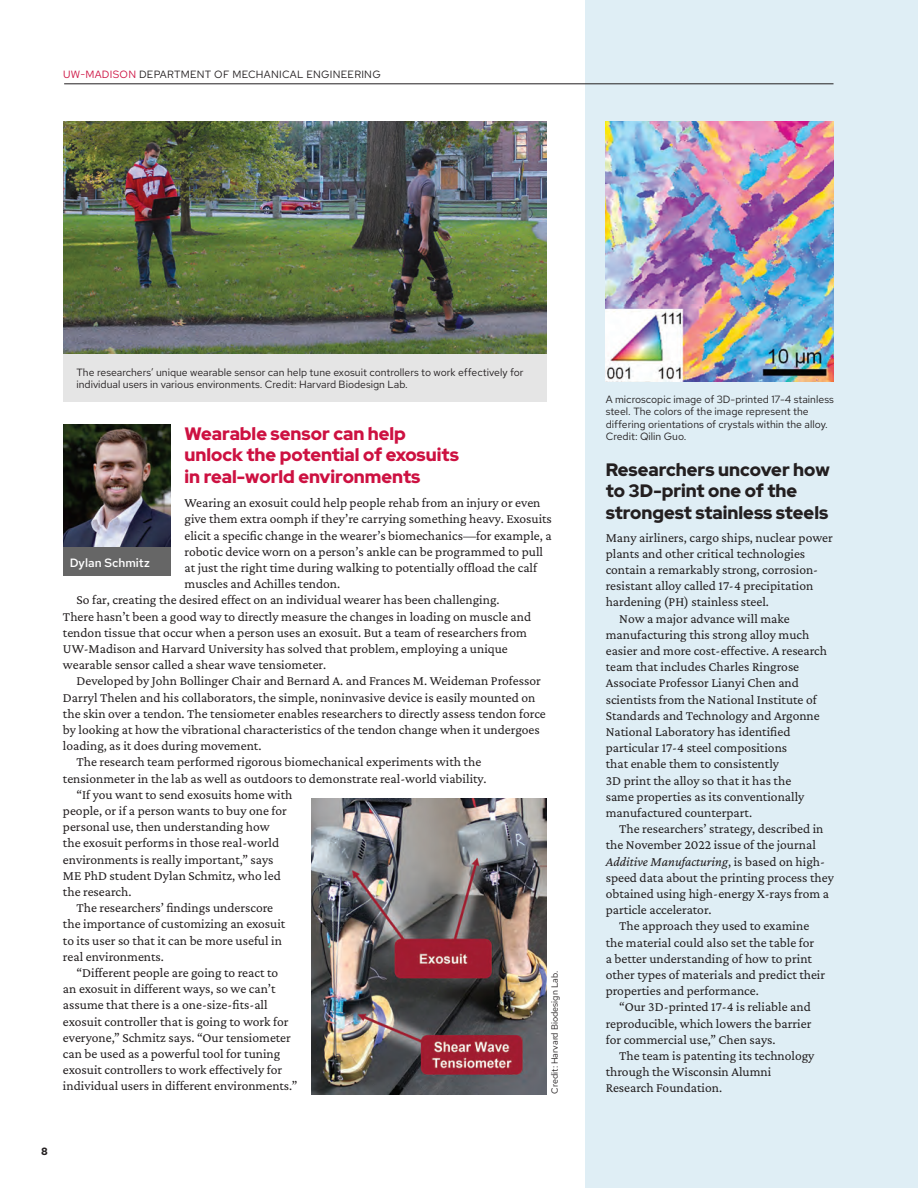
<style>
.page{position:relative;width:918px;height:1188px;background:#fff}
.page>*{position:absolute;margin:0;border:0;box-sizing:border-box;transform-origin:0 0}
.heading_12{font:900 18px/21.6px "Red Hat Display";color:#cd1141}
.heading_12-2{font:900 18px/21.6px "Red Hat Display";color:#231f20}
.body_text{font:13.5px/16.2px "Crimson Pro";color:#231f20}
.photo_name{font:500 12px "Red Hat Text";color:#fff}
.top_mast_info{font:10.5px/12.6px "Red Hat Text";color:#231f20}
.top_mast_info-2{font:10.5px "Red Hat Text";letter-spacing:.025em;color:#231f20}
.t1{font:700 10.5px "Red Hat Text";color:#231f20}
.t2{font:9px "Red Hat Text";color:#231f20}
.s1{color:#cd1141}
.s2{font-style:italic}
</style>
<div class="page">
<div style="left:586px;top:0;width:332px;height:1188px;background:#dfeef5"></div>
<hr style="left:64px;top:84px;width:770px;height:1px;background:#231f20">
<img style="left:606px;top:122px;width:228px;height:260px">
<img style="left:63px;top:122px;width:483px;height:232px">
<img style="left:312px;top:799px;width:234px;height:296px">
<img style="left:63px;top:425px;width:108px;height:123px">
<div style="left:63px;top:548px;width:108px;height:28px;background:#666"></div>
<div style="left:63px;top:354px;width:483px;height:48px;background:#e5e5e5"></div>
<p class="top_mast_info-2" style="left:63px;top:67px;width:319px"><span class="s1">UW-MADISON</span> DEPARTMENT OF MECHANICAL ENGINEERING</p>
<p class="top_mast_info" style="left:76px;top:366px;width:449px">The researchers’ unique wearable sensor can help tune exosuit controllers to work effectively for individual users in various environments. Credit: Harvard Biodesign Lab.</p>
<p class="heading_12" style="left:184px;top:422px;width:276px">Wearable sensor can help unlock the potential of exosuits in real-world environments</p>
<p class="body_text" style="left:184px;top:495px;width:369px">Wearing an exosuit could help people rehab from an injury or even give them extra oomph if they’re carrying something heavy. Exosuits elicit a specific change in the wearer’s biomechanics—for example, a robotic device worn on a person’s ankle can be programmed to pull at just the right time during walking to potentially offload the calf muscles and Achilles tendon.</p>
<p class="body_text" style="left:63px;top:592px;width:470px;text-indent:14px">So far, creating the desired effect on an individual wearer has been challenging.<br>There hasn’t been a good way to directly measure the changes in loading on muscle and tendon tissue that occur when a person uses an exosuit. But a team of researchers from UW-Madison and Harvard University has solved that problem, employing a unique wearable sensor called a shear wave tensiometer.</p>
<p class="body_text" style="left:63px;top:673px;width:484px;text-indent:14px">Developed by John Bollinger Chair and Bernard A. and Frances M. Weideman Professor Darryl Thelen and his collaborators, the simple, noninvasive device is easily mounted on the skin over a tendon. The tensiometer enables researchers to directly assess tendon force by looking at how the vibrational characteristics of the tendon change when it undergoes loading, as it does during movement.</p>
<p class="body_text" style="left:63px;top:754px;width:425px;text-indent:14px">The research team performed rigorous biomechanical experiments with the tensionmeter in the lab as well as outdoors to demonstrate real-world viability.</p>
<p class="body_text" style="left:63px;top:786px;width:231px;text-indent:14px">“If you want to send exosuits home with people, or if a person wants to buy one for personal use, then understanding how<br>the exosuit performs in those real-world environments is really important,” says ME PhD student Dylan Schmitz, who led the research.</p>
<p class="body_text" style="left:63px;top:900px;width:224px;text-indent:14px">The researchers’ findings underscore the importance of customizing an exosuit to its user so that it can be more useful in real environments.</p>
<p class="body_text" style="left:63px;top:964px;width:236px;text-indent:14px">“Different people are going to react to<br>an exosuit in different ways, so we can’t assume that there is a one-size-fits-all exosuit controller that is going to work for everyone,” Schmitz says. “Our tensiometer can be used as a powerful tool for tuning exosuit controllers to work effectively for individual users in different environments.”</p>
<p class="photo_name" style="left:70px;top:555px;width:82px">Dylan Schmitz</p>
<p class="t2" style="left:549px;top:1094px;width:124px;rotate:-90deg">Credit: Harvard Biodesign Lab.</p>
<p class="t1" style="left:41px;top:1145px;width:8px">8</p>
<p class="top_mast_info" style="left:606px;top:392px;width:230px">A microscopic image of 3D-printed 17-4 stainless steel. The colors of the image represent the differing orientations of crystals within the alloy.<br>Credit: Qilin Guo.</p>
<p class="heading_12-2" style="left:606px;top:458px;width:226px">Researchers uncover how to 3D-print one of the strongest stainless steels</p>
<p class="body_text" style="left:606px;top:529px;width:229px">Many airliners, cargo ships, nuclear power plants and other critical technologies contain a remarkably strong, corrosion&shy;resistant alloy called 17-4 precipitation hardening (PH) stainless steel.</p>
<p class="body_text" style="left:606px;top:610px;width:223px;text-indent:14px">Now a major advance will make manufacturing this strong alloy much easier and more cost-effective. A research team that includes Charles Ringrose Associate Professor Lianyi Chen and scientists from the National Institute of Standards and Technology and Argonne National Laboratory has identified particular 17-4 steel compositions<br>that enable them to consistently<br>3D print the alloy so that it has the<br>same properties as its conventionally manufactured counterpart.</p>
<p class="body_text" style="left:606px;top:820px;width:230px;text-indent:14px">The researchers’ strategy, described in the November 2022 issue of the journal <span class="s2">Additive Manufacturing</span>, is based on high&shy;speed data about the printing process they obtained using high-energy X-rays from a particle accelerator.</p>
<p class="body_text" style="left:606px;top:918px;width:221px;text-indent:14px">The approach they used to examine the material could also set the table for<br>a better understanding of how to print other types of materials and predict their properties and performance.</p>
<p class="body_text" style="left:606px;top:999px;width:207px;text-align:justify;text-indent:14px">“Our 3D-printed 17-4 is reliable and reproducible, which lowers the barrier for commercial use,” Chen says.</p>
<p class="body_text" style="left:606px;top:1047px;width:210px;text-indent:14px">The team is patenting its technology through the Wisconsin Alumni<br>Research Foundation.</p>
</div>
